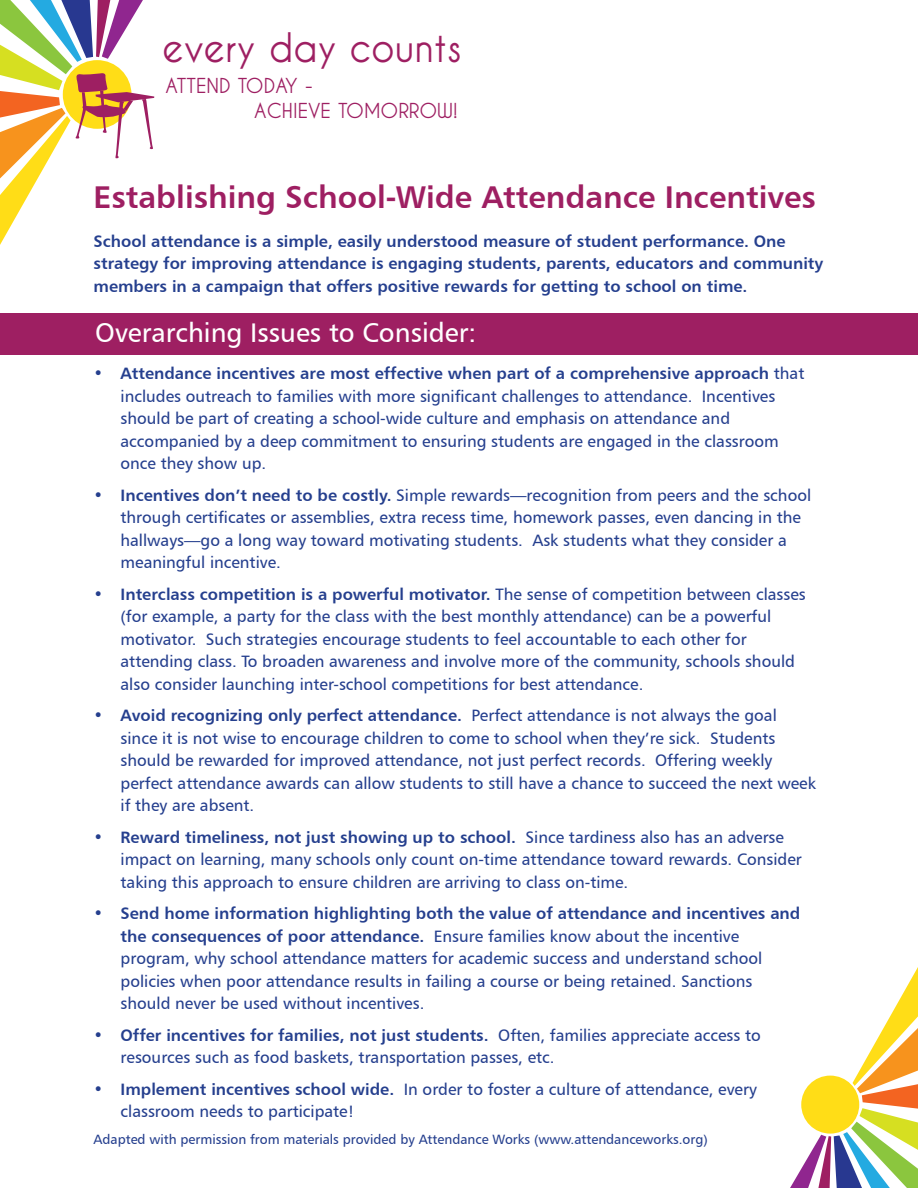
<style>
.page{position:relative;width:918px;height:1188px;background:#fff}
.page>*{position:absolute;margin:0;border:0;box-sizing:border-box;transform-origin:0 0}
.t1{font:700 40.2px "Caviar Dreams";color:#9e1f62;scale:.95 1}
.t2{font:31.5px "Humanist 777 BT Bold B";color:#9e1f62}
.t3{font:27px "Humanist 777 BT Roman B";color:#fff}
.t4{font:700 20.4px/24.5px "Caviar Dreams";color:#9e1f62}
.t5{font:16.5px/22.5px "Humanist 777 BT Roman B";color:#253f8e}
.t6{font:16.5px/22.5px "Humanist 777 BT Bold B";color:#253f8e}
.t7{font:13.5px "Humanist 777 BT Roman B";color:#253f8e}
.s1{font-family:"Humanist 777 BT Bold B"}
</style>
<div class="page">
<svg style="left:790px;top:967px;width:128px;height:221px"></svg>
<div style="left:801px;top:1076px;width:58px;height:58px;background:#ffdd17;border-radius:50%"></div>
<svg style="left:0;top:0;width:155px;height:245px"></svg>
<div style="left:0;top:313px;width:918px;height:41px;background:#9e1f62"></div>
<h1 class="t1" style="left:163px;top:25px;width:316px">every day counts</h1>
<p class="t4" style="left:254px;top:73px;width:205px;text-indent:-89px">ATTEND TODAY -<br>ACHIEVE TOMORROW!</p>
<p class="t2" style="left:94px;top:177px;width:724px">Establishing School-Wide Attendance Incentives</p>
<p class="t6" style="left:94px;top:229px;width:731px">School attendance is a simple, easily understood measure of student performance. One strategy for improving attendance is engaging students, parents, educators and community members in a campaign that offers positive rewards for getting to school on time.</p>
<p class="t3" style="left:95px;top:316px;width:382px">Overarching Issues to Consider:</p>
<p class="t5" style="left:121px;top:362px;width:685px;text-indent:-27px">• <span class="s1">Attendance incentives are most effective when part of a comprehensive approach</span> that includes outreach to families with more significant challenges to attendance. Incentives should be part of creating a school-wide culture and emphasis on attendance and accompanied by a deep commitment to ensuring students are engaged in the classroom once they show up.</p>
<p class="t5" style="left:121px;top:484px;width:692px;text-indent:-27px">• <span class="s1">Incentives don’t need to be costly.</span> Simple rewards—recognition from peers and the school through certificates or assemblies, extra recess time, homework passes, even dancing in the hallways—go a long way toward motivating students. Ask students what they consider a meaningful incentive.</p>
<p class="t5" style="left:121px;top:583px;width:687px;text-indent:-27px">• <span class="s1">Interclass competition is a powerful motivator.</span> The sense of competition between classes (for example, a party for the class with the best monthly attendance) can be a powerful motivator. Such strategies encourage students to feel accountable to each other for attending class. To broaden awareness and involve more of the community, schools should also consider launching inter-school competitions for best attendance.</p>
<p class="t5" style="left:121px;top:704px;width:697px;text-indent:-27px">• <span class="s1">Avoid recognizing only perfect attendance.</span> Perfect attendance is not always the goal since it is not wise to encourage children to come to school when they’re sick. Students should be rewarded for improved attendance, not just perfect records. Offering weekly perfect attendance awards can allow students to still have a chance to succeed the next week if they are absent.</p>
<p class="t5" style="left:121px;top:826px;width:683px;text-indent:-27px">• <span class="s1">Reward timeliness, not just showing up to school.</span> Since tardiness also has an adverse impact on learning, many schools only count on-time attendance toward rewards. Consider taking this approach to ensure children are arriving to class on-time.</p>
<p class="t5" style="left:121px;top:902px;width:681px;text-indent:-27px">• <span class="s1">Send home information highlighting both the value of attendance and incentives and the consequences of poor attendance.</span> Ensure families know about the incentive program, why school attendance matters for academic success and understand school policies when poor attendance results in failing a course or being retained. Sanctions should never be used without incentives.</p>
<p class="t5" style="left:121px;top:1024px;width:642px;text-indent:-27px">• <span class="s1">Offer incentives for families, not just students.</span> Often, families appreciate access to resources such as food baskets, transportation passes, etc.</p>
<p class="t5" style="left:121px;top:1078px;width:638px;text-indent:-27px">• <span class="s1">Implement incentives school wide.</span> In order to foster a culture of attendance, every classroom needs to participate!</p>
<p class="t7" style="left:94px;top:1131px;width:616px">Adapted with permission from materials provided by Attendance Works (www.attendanceworks.org)</p>
</div>
